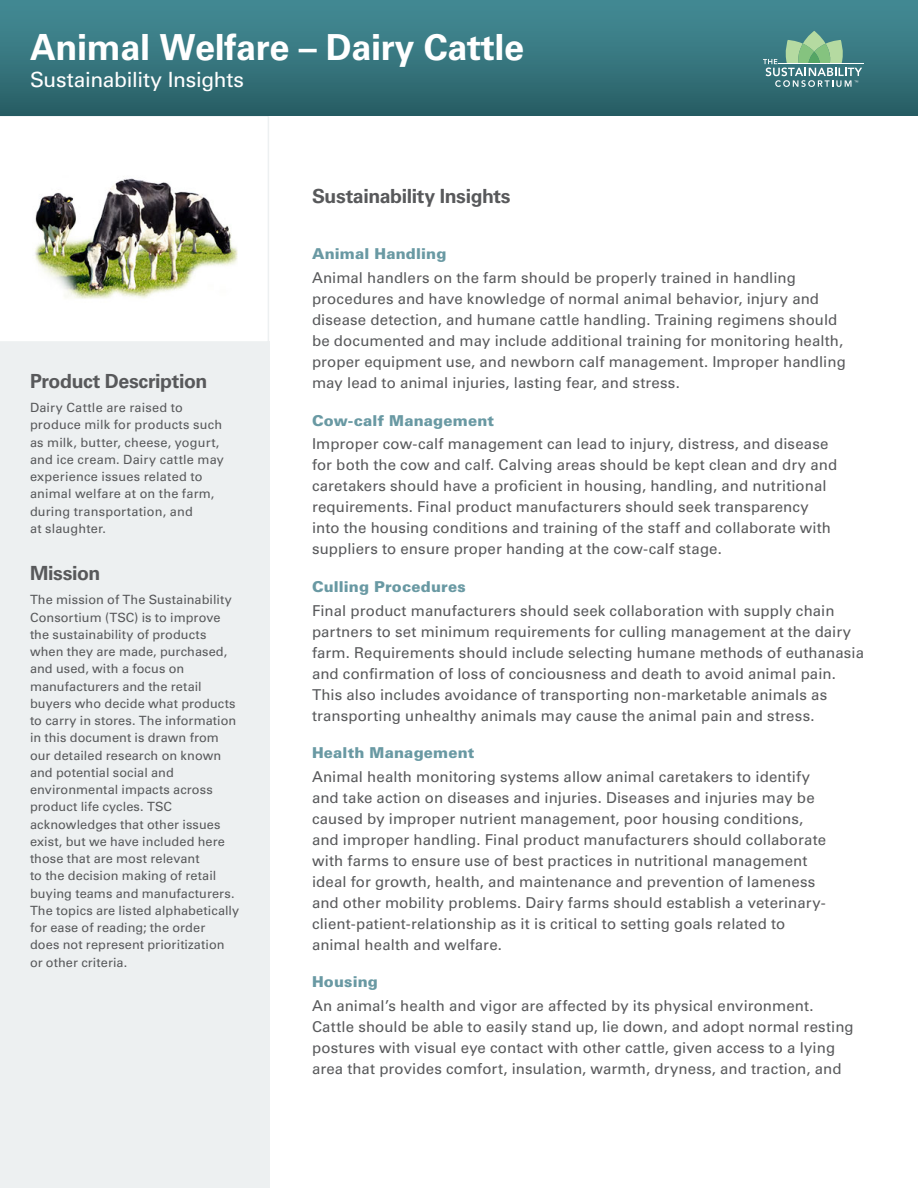
<style>
.page{position:relative;width:918px;height:1188px;background:#fff}
.page>*{position:absolute;margin:0;border:0;box-sizing:border-box;transform-origin:0 0}
.Category_Name{font:700 36px "Univers LT Std";letter-spacing:-.01em;color:#fff}
.Highlights{font:21px "Univers LT Std";letter-spacing:-.015em;color:#fff}
.Sidebar_Heading{font:700 19.5px "Univers LT Std";letter-spacing:-.02em;color:#58595b}
.P_10pt{font:15px/21px "Univers LT Std";letter-spacing:.005em;color:#58595b}
.H2_second_issue{font:900 15px "Univers LT Std";letter-spacing:.01em;color:#6999a3}
.P_8_5pt{font:12.75px/17.2px "Univers LT Std";letter-spacing:.01em;color:#58595b}
</style>
<div class="page">
<div style="left:0;top:342px;width:269px;height:846px;background:#edf0f1"></div>
<svg style="left:0;top:116px;width:269px;height:226px"></svg>
<div style="left:0;top:0;width:918px;height:116px;background:linear-gradient(to bottom,#458d97,#285f65)"></div>
<hr style="left:779px;top:63px;width:85px;height:1px;background:#fff">
<svg style="left:763px;top:31px;width:99px;height:56px;background:#669a92"></svg>
<p class="Category_Name" style="left:30px;top:26px;width:496px">Animal Welfare – Dairy Cattle</p>
<p class="Highlights" style="left:30px;top:67px;width:216px">Sustainability Insights</p>
<p class="Sidebar_Heading" style="left:30px;top:370px;width:179px">Product Description</p>
<p class="P_8_5pt" style="left:30px;top:399px;width:196px">Dairy Cattle are raised to produce milk for products such as milk, butter, cheese, yogurt, and ice cream. Dairy cattle may experience issues related to animal welfare at on the farm, during transportation, and<br>at slaughter.</p>
<p class="Sidebar_Heading" style="left:30px;top:562px;width:72px">Mission</p>
<p class="P_8_5pt" style="left:30px;top:591px;width:211px">The mission of The Sustainability<br>Consortium (TSC) is to improve the sustainability of products when they are made, purchased, and used, with a focus on manufacturers and the retail buyers who decide what products to carry in stores. The information in this document is drawn from our detailed research on known and potential social and environmental impacts across product life cycles. TSC acknowledges that other issues exist, but we have included here those that are most relevant<br>to the decision making of retail buying teams and manufacturers.<br>The topics are listed alphabetically for ease of reading; the order<br>does not represent prioritization or other criteria.</p>
<h3 class="Sidebar_Heading" style="left:312px;top:184px;width:200px">Sustainability Insights</h3>
<p class="H2_second_issue" style="left:312px;top:245px;width:136px">Animal Handling</p>
<p class="P_10pt" style="left:312px;top:267px;width:535px">Animal handlers on the farm should be properly trained in handling procedures and have knowledge of normal animal behavior, injury and disease detection, and humane cattle handling. Training regimens should be documented and may include additional training for monitoring health, proper equipment use, and newborn calf management. Improper handling may lead to animal injuries, lasting fear, and stress.</p>
<p class="H2_second_issue" style="left:312px;top:411px;width:184px">Cow-calf Management</p>
<p class="P_10pt" style="left:312px;top:434px;width:527px">Improper cow-calf management can lead to injury, distress, and disease for both the cow and calf. Calving areas should be kept clean and dry and caretakers should have a proficient in housing, handling, and nutritional requirements. Final product manufacturers should seek transparency into the housing conditions and training of the staff and collaborate with suppliers to ensure proper handing at the cow-calf stage.</p>
<p class="H2_second_issue" style="left:312px;top:577px;width:155px">Culling Procedures</p>
<p class="P_10pt" style="left:312px;top:600px;width:554px">Final product manufacturers should seek collaboration with supply chain partners to set minimum requirements for culling management at the dairy farm. Requirements should include selecting humane methods of euthanasia and confirmation of loss of conciousness and death to avoid animal pain.<br>This also includes avoidance of transporting non-marketable animals as transporting unhealthy animals may cause the animal pain and stress.</p>
<p class="H2_second_issue" style="left:312px;top:743px;width:164px">Health Management</p>
<p class="P_10pt" style="left:312px;top:766px;width:516px">Animal health monitoring systems allow animal caretakers to identify and take action on diseases and injuries. Diseases and injuries may be caused by improper nutrient management, poor housing conditions, and improper handling. Final product manufacturers should collaborate with farms to ensure use of best practices in nutritional management ideal for growth, health, and maintenance and prevention of lameness and other mobility problems. Dairy farms should establish a veterinary&shy;client-patient-relationship as it is critical to setting goals related to animal health and welfare.</p>
<p class="H2_second_issue" style="left:312px;top:972px;width:67px">Housing</p>
<p class="P_10pt" style="left:312px;top:995px;width:543px">An animal’s health and vigor are affected by its physical environment.<br>Cattle should be able to easily stand up, lie down, and adopt normal resting postures with visual eye contact with other cattle, given access to a lying area that provides comfort, insulation, warmth, dryness, and traction, and</p>
</div>
